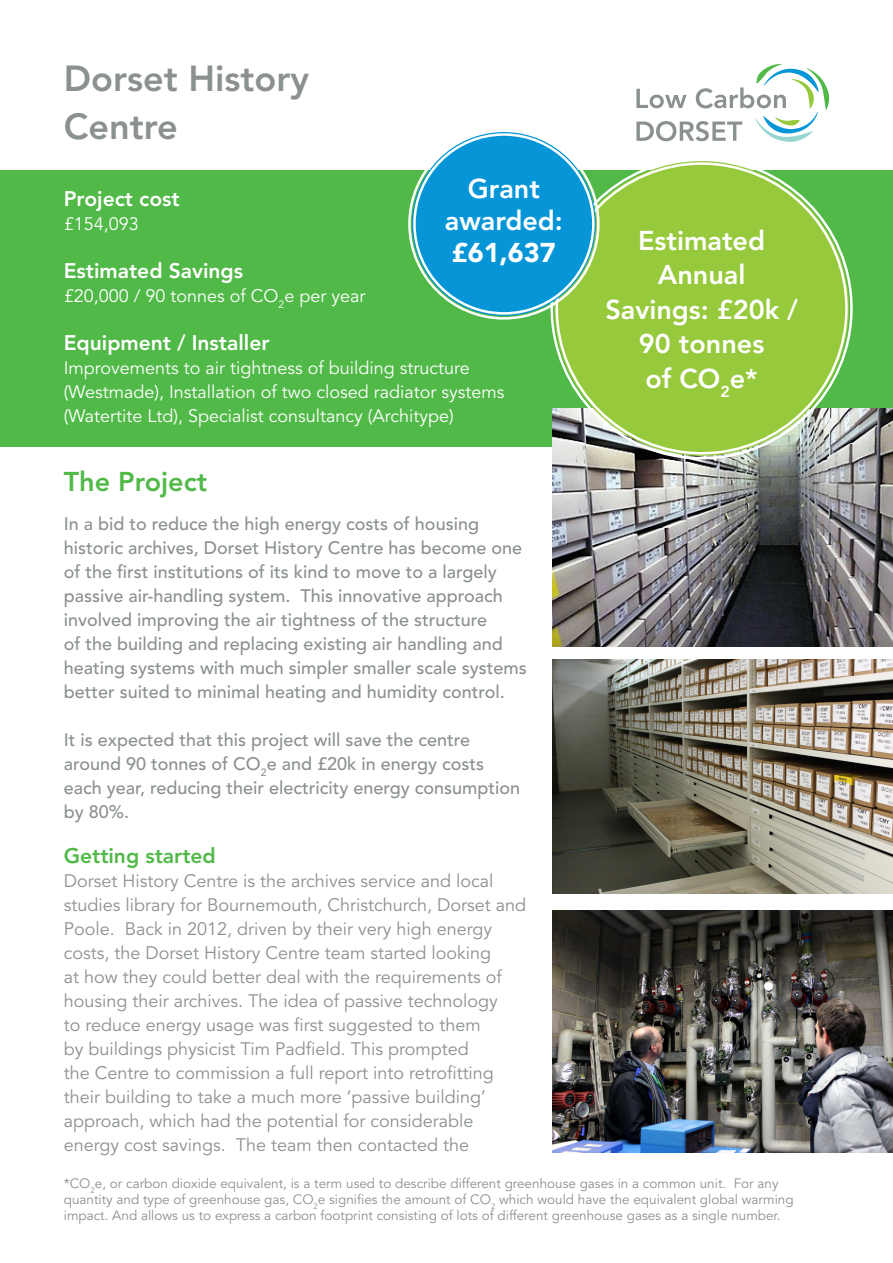
<style>
.page{position:relative;width:893px;height:1263px;background:#fff}
.page>*{position:absolute;margin:0;border:0;box-sizing:border-box;transform-origin:0 0}
.t1{font:800 36px/48px "Avenir LT Std";color:#8b9190}
.t2{font:800 27px/34.5px "Avenir LT Std";color:#fff;text-align:center}
.t3{font:800 27px "Avenir LT Std";color:#51b948}
.t4{font:900 27px "Avenir LT Std";color:#fff}
.t5{font:800 21px "Avenir LT Std";color:#fff}
.t6{font:800 21px "Avenir LT Std";color:#51b948}
.t7{font:18px/24px "Avenir LT Std";color:#8b9190}
.t8{font:500 18px/24px "Avenir LT Std";color:#8b9190}
.t9{font:18px/24px "Avenir LT Std";color:#fff}
.t10{font:13.5px/16.2px "Avenir LT Std";color:#8b9190}
</style>
<div class="page">
<div style="left:0;top:170px;width:893px;height:276px;background:#51b948"></div>
<svg style="left:636px;top:64px;width:193px;height:78px"></svg>
<img style="left:553px;top:408px;width:340px;height:238px">
<img style="left:553px;top:910px;width:340px;height:242px">
<div style="left:554px;top:161px;width:295px;height:295px;background:#97c93c;border-radius:50%"></div>
<div style="left:412px;top:132px;width:184px;height:184px;background:#0696d7;border-radius:50%"></div>
<img style="left:553px;top:660px;width:340px;height:234px">
<p class="t1" style="left:64px;top:55px;width:247px">Dorset History<br>Centre</p>
<p class="t2" style="left:445px;top:172px;width:120px;line-height:32.4px">Grant awarded:</p>
<p class="t4" style="left:452px;top:237px;width:105px">£61,637</p>
<p class="t5" style="left:64px;top:186px;width:117px">Project cost</p>
<p class="t9" style="left:64px;top:212px;width:77px">£154,093</p>
<p class="t5" style="left:64px;top:258px;width:181px">Estimated Savings</p>
<p class="t9" style="left:64px;top:284px;width:303px">£20,000 / 90 tonnes of CO<sub>2</sub>e per year</p>
<p class="t5" style="left:64px;top:330px;width:207px">Equipment / Installer</p>
<p class="t9" style="left:64px;top:356px;width:442px">Improvements to air tightness of building structure (Westmade), Installation of two closed radiator systems (Watertite Ltd), Specialist consultancy (Architype)</p>
<p class="t3" style="left:64px;top:466px;width:145px">The Project</p>
<p class="t8" style="left:64px;top:513px;width:464px">In a bid to reduce the high energy costs of housing historic archives, Dorset History Centre has become one of the first institutions of its kind to move to a largely passive air-handling system. This innovative approach involved improving the air tightness of the structure<br>of the building and replacing existing air handling and heating systems with much simpler smaller scale systems better suited to minimal heating and humidity control.</p>
<p class="t8" style="left:64px;top:729px;width:458px">It is expected that this project will save the centre around 90 tonnes of CO<sub>2</sub>e and £20k in energy costs each year, reducing their electricity energy consumption by 80%.</p>
<p class="t6" style="left:64px;top:844px;width:154px">Getting started</p>
<p class="t7" style="left:64px;top:870px;width:464px">Dorset History Centre is the archives service and local studies library for Bournemouth, Christchurch, Dorset and Poole. Back in 2012, driven by their very high energy costs, the Dorset History Centre team started looking<br>at how they could better deal with the requirements of housing their archives. The idea of passive technology<br>to reduce energy usage was first suggested to them<br>by buildings physicist Tim Padfield. This prompted<br>the Centre to commission a full report into retrofitting their building to take a much more ‘passive building’ approach, which had the potential for considerable energy cost savings. The team then contacted the</p>
<p class="t2" style="left:605px;top:223px;width:194px">Estimated<br>Annual<br>Savings: £20k /<br>90 tonnes<br>of CO<sub>2</sub>e*</p>
<p class="t10" style="left:64px;top:1176px;width:731px">*CO<sub>2</sub>e, or carbon dioxide equivalent, is a term used to describe different greenhouse gases in a common unit. For any quantity and type of greenhouse gas, CO<sub>2</sub>e signifies the amount of CO<sub>2</sub> which would have the equivalent global warming impact. And allows us to express a carbon footprint consisting of lots of different greenhouse gases as a single number.</p>
</div>
